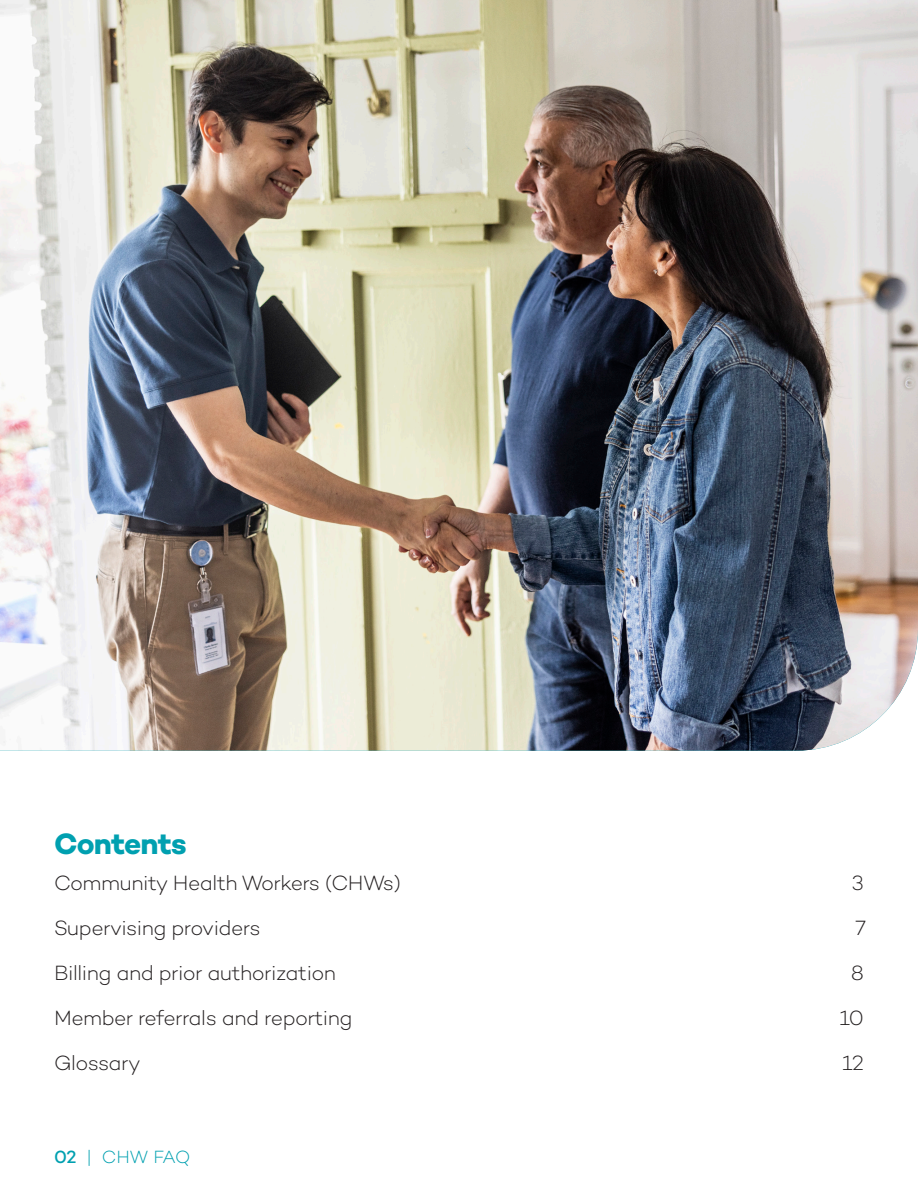
<style>
.page{position:relative;width:918px;height:1188px;background:#fff}
.page>*{position:absolute;margin:0;border:0;box-sizing:border-box;transform-origin:0 0}
.t1{font:700 30px "Campton";letter-spacing:-.03em;color:#00a0b0}
.t2{font:300 21px "Campton";letter-spacing:-.025em;color:#231f20}
.t3{font:300 18px "Campton";letter-spacing:-.02em;color:#00a0b0}
.s1{font-weight:500}
</style>
<div class="page">
<img style="left:0;top:0;width:918px;height:751px">
<h2 class="t1" style="left:54px;top:824px;width:134px">Contents</h2>
<p class="t2" style="left:54px;top:870px;width:348px">Community Health Workers (CHWs)</p>
<p class="t2" style="left:852px;top:870px;width:14px">3</p>
<p class="t2" style="left:54px;top:915px;width:208px">Supervising providers</p>
<p class="t2" style="left:855px;top:915px;width:12px">7</p>
<p class="t2" style="left:54px;top:960px;width:283px">Billing and prior authorization</p>
<p class="t2" style="left:851px;top:960px;width:15px">8</p>
<p class="t2" style="left:54px;top:1005px;width:300px">Member referrals and reporting</p>
<p class="t2" style="left:840px;top:1005px;width:26px">10</p>
<p class="t2" style="left:54px;top:1050px;width:88px">Glossary</p>
<p class="t2" style="left:842px;top:1050px;width:23px">12</p>
<p class="t3" style="left:54px;top:1146px;width:138px"><span class="s1">02</span> | CHW FAQ</p>
</div>
